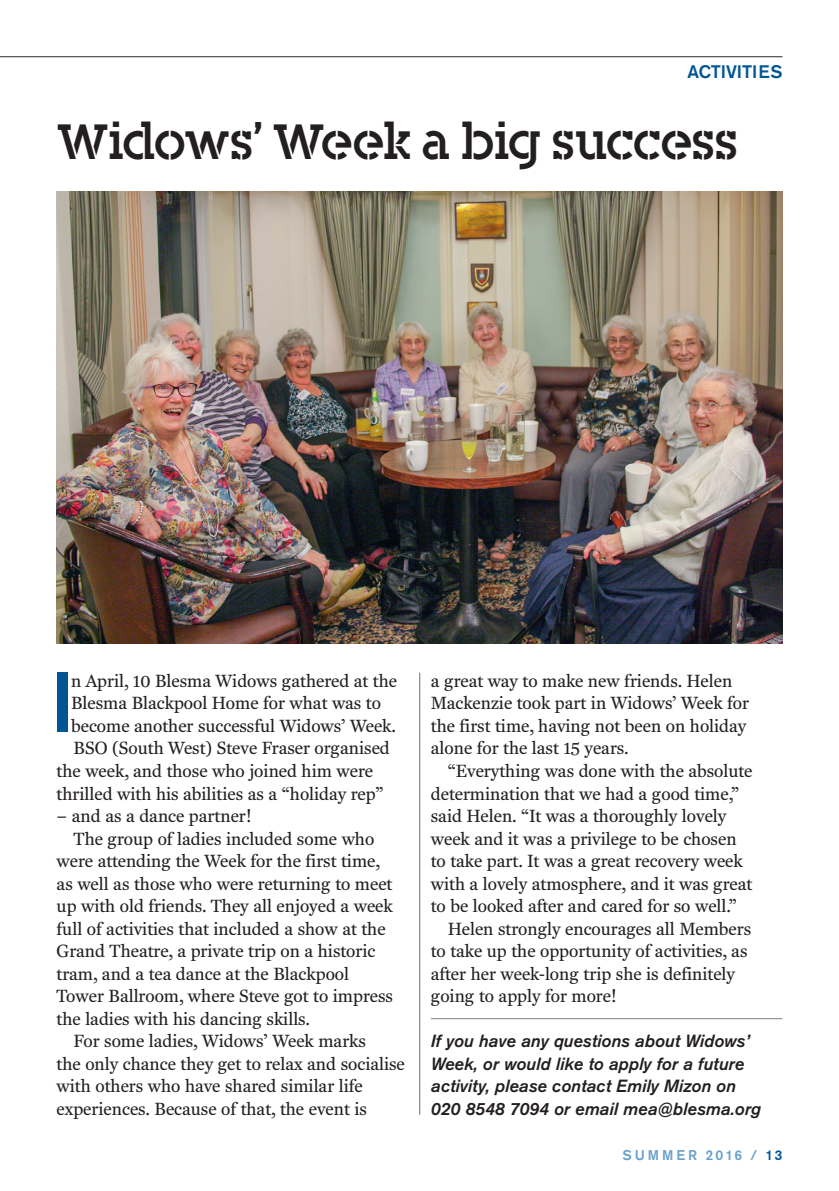
<style>
.page{position:relative;width:839px;height:1191px;background:#fff}
.page>*{position:absolute;margin:0;border:0;box-sizing:border-box;transform-origin:0 0}
.t1{font:500 84px "Akzidenz Grotesk BQ";color:#005595}
.t2{font:48px "Blesma";letter-spacing:-.015em;color:#231f20}
.t3{font:18px "Fenway";color:#231f20}
.t4{font:500 18px "Akzidenz Grotesk BQ";color:#005595}
.t5{font:italic 17.6px/22.6px "Akzidenz Grotesk BQ Med";color:#231f20}
.t6{font:500 14px "Akzidenz Grotesk Std";letter-spacing:.205em;color:#69a1cd}
.s1{color:#005595}
</style>
<div class="page">
<hr style="left:0;top:56px;width:782px;height:1px;background:#57585a">
<hr style="left:431px;top:1018px;width:351px;height:1px;background:#808285">
<img style="left:57px;top:192px;width:725px;height:451px">
<hr style="left:419px;top:672px;width:1px;height:442px;background:#6c6d70">
<p class="t4" style="left:687px;top:61px;width:96px">ACTIVITIES</p>
<p class="t2" style="left:57px;top:113px;width:682px">Widows’ Week a big success</p>
<p class="t1" style="left:50px;top:651px;width:26px">I</p>
<p class="t3" style="left:71px;top:670px;width:328px">n April, 10 Blesma Widows gathered at the</p>
<p class="t3" style="left:71px;top:692px;width:311px">Blesma Blackpool Home for what was to</p>
<p class="t3" style="left:71px;top:715px;width:326px">become another successful Widows’ Week.</p>
<p class="t3" style="left:74px;top:737px;width:318px">BSO (South West) Steve Fraser organised</p>
<p class="t3" style="left:57px;top:760px;width:318px">the week, and those who joined him were</p>
<p class="t3" style="left:57px;top:782px;width:328px">thrilled with his abilities as a “holiday rep”</p>
<p class="t3" style="left:57px;top:805px;width:197px">– and as a dance partner!</p>
<p class="t3" style="left:74px;top:827px;width:302px">The group of ladies included some who</p>
<p class="t3" style="left:57px;top:850px;width:325px">were attending the Week for the first time,</p>
<p class="t3" style="left:57px;top:872px;width:337px">as well as those who were returning to meet</p>
<p class="t3" style="left:57px;top:895px;width:338px">up with old friends. They all enjoyed a week</p>
<p class="t3" style="left:57px;top:917px;width:331px">full of activities that included a show at the</p>
<p class="t3" style="left:57px;top:940px;width:320px">Grand Theatre, a private trip on a historic</p>
<p class="t3" style="left:57px;top:962px;width:294px">tram, and a tea dance at the Blackpool</p>
<p class="t3" style="left:57px;top:985px;width:338px">Tower Ballroom, where Steve got to impress</p>
<p class="t3" style="left:57px;top:1007px;width:255px">the ladies with his dancing skills.</p>
<p class="t3" style="left:74px;top:1030px;width:294px">For some ladies, Widows’ Week marks</p>
<p class="t3" style="left:57px;top:1052px;width:350px">the only chance they get to relax and socialise</p>
<p class="t3" style="left:57px;top:1075px;width:308px">with others who have shared similar life</p>
<p class="t3" style="left:57px;top:1097px;width:312px">experiences. Because of that, the event is</p>
<p class="t3" style="left:431px;top:670px;width:303px">a great way to make new friends. Helen</p>
<p class="t3" style="left:431px;top:692px;width:320px">Mackenzie took part in Widows’ Week for</p>
<p class="t3" style="left:431px;top:715px;width:317px">the first time, having not been on holiday</p>
<p class="t3" style="left:431px;top:737px;width:199px">alone for the last 15 years.</p>
<p class="t3" style="left:448px;top:760px;width:306px">“Everything was done with the absolute</p>
<p class="t3" style="left:431px;top:782px;width:310px">determination that we had a good time,”</p>
<p class="t3" style="left:431px;top:805px;width:297px">said Helen. “It was a thoroughly lovely</p>
<p class="t3" style="left:431px;top:827px;width:307px">week and it was a privilege to be chosen</p>
<p class="t3" style="left:431px;top:850px;width:313px">to take part. It was a great recovery week</p>
<p class="t3" style="left:431px;top:872px;width:323px">with a lovely atmosphere, and it was great</p>
<p class="t3" style="left:431px;top:895px;width:307px">to be looked after and cared for so well.”</p>
<p class="t3" style="left:448px;top:917px;width:305px">Helen strongly encourages all Members</p>
<p class="t3" style="left:431px;top:940px;width:318px">to take up the opportunity of activities, as</p>
<p class="t3" style="left:431px;top:962px;width:306px">after her week-long trip she is definitely</p>
<p class="t3" style="left:431px;top:985px;width:188px">going to apply for more!</p>
<p class="t5" style="left:431px;top:1029px;width:332px">If you have any questions about Widows’ Week, or would like to apply for a future activity, please contact Emily Mizon on 020 8548 7094 or email mea@blesma.org</p>
<p class="t6" style="left:623px;top:1146px;width:161px">SUMMER 2016 / <span class="s1">13</span></p>
</div>
